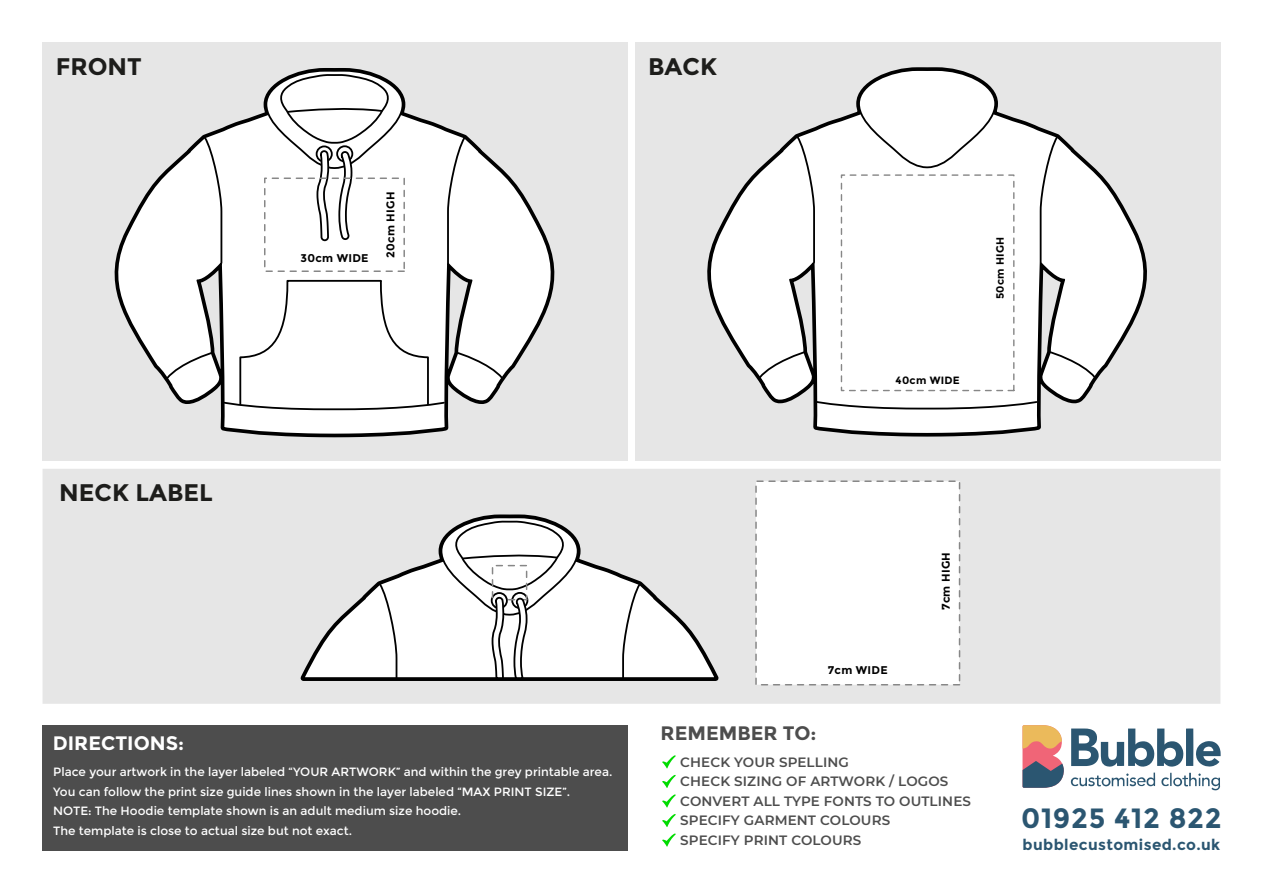
<style>
.page{position:relative;width:1263px;height:893px;background:#fff}
.page>*{position:absolute;margin:0;border:0;box-sizing:border-box;transform-origin:0 0}
.t1{font:700 27.9px "Montserrat";letter-spacing:.025em;color:#2b5671}
.t2{font:700 24px "Montserrat";color:#1d1d1b}
.t3{font:700 19.5px "Montserrat";color:#fff}
.t4{font:700 19.5px "Montserrat";color:#4d4d4d}
.t5{font:700 15.15px "Montserrat";letter-spacing:.025em;color:#2b5671}
.t6{font:600 13.5px/19.5px "Montserrat";letter-spacing:.01em;color:#4d4d4d}
.t7{font:12px/19.5px "Montserrat";color:#fff}
.t8{font:700 11.25px "Montserrat";letter-spacing:.025em;color:#000}
.t9{font:700 10.5px "Montserrat";letter-spacing:.025em;color:#000}
</style>
<div class="page">
<div style="left:43px;top:43px;width:585px;height:418px;background:#e6e6e6"></div>
<div style="left:635px;top:43px;width:585px;height:418px;background:#e6e6e6"></div>
<div style="left:43px;top:469px;width:1177px;height:235px;background:#e6e6e6"></div>
<svg style="left:1071px;top:728px;width:149px;height:39px"></svg>
<svg style="left:1071px;top:773px;width:84px;height:14px"></svg>
<svg style="left:1161px;top:773px;width:59px;height:17px"></svg>
<svg style="left:1022px;top:725px;width:42px;height:63px;background:#b2887c"></svg>
<div style="left:43px;top:725px;width:585px;height:126px;background:#4d4d4d"></div>
<svg style="left:662px;top:755px;width:14px;height:13px"></svg>
<svg style="left:662px;top:775px;width:14px;height:13px"></svg>
<svg style="left:662px;top:794px;width:14px;height:14px"></svg>
<svg style="left:662px;top:814px;width:14px;height:13px"></svg>
<svg style="left:662px;top:833px;width:14px;height:14px"></svg>
<div style="left:95px;top:68px;width:471px;height:596px;background:#e6e6e6"></div>
<svg style="left:100px;top:107px;width:466px;height:400px"></svg>
<svg style="left:202px;top:135px;width:21px;height:130px;background:#e6e6e6"></svg>
<svg style="left:164px;top:351px;width:49px;height:30px"></svg>
<svg style="left:446px;top:135px;width:21px;height:130px;background:#e6e6e6"></svg>
<svg style="left:456px;top:351px;width:49px;height:30px"></svg>
<div style="left:223px;top:279px;width:223px;height:132px;background:#fff"></div>
<div style="left:264px;top:178px;width:141px;height:94px;border:2px dashed #878787"></div>
<div style="left:688px;top:67px;width:471px;height:597px;background:#e6e6e6"></div>
<svg style="left:693px;top:107px;width:466px;height:399px"></svg>
<svg style="left:795px;top:134px;width:21px;height:130px;background:#e6e6e6"></svg>
<svg style="left:757px;top:350px;width:49px;height:30px"></svg>
<svg style="left:1039px;top:134px;width:21px;height:130px;background:#e5e5e5"></svg>
<svg style="left:1048px;top:350px;width:50px;height:30px"></svg>
<svg style="left:857px;top:68px;width:140px;height:101px;background:#ebebeb"></svg>
<svg style="left:815px;top:400px;width:223px;height:10px;background:#cdcdcd"></svg>
<div style="left:841px;top:174px;width:173px;height:217px;border:1px dashed #878787"></div>
<svg style="left:264px;top:69px;width:140px;height:173px;background:#e3e3e3"></svg>
<div style="left:755px;top:480px;width:205px;height:205px;background:#fff;border:2px dashed #878787"></div>
<div style="left:294px;top:512px;width:429px;height:174px;background:#e6e6e6"></div>
<svg style="left:300px;top:554px;width:418px;height:127px"></svg>
<svg style="left:377px;top:582px;width:21px;height:98px"></svg>
<svg style="left:621px;top:582px;width:21px;height:98px"></svg>
<svg style="left:440px;top:515px;width:139px;height:189px"></svg>
<h2 class="t2" style="left:56px;top:52px;width:87px">FRONT</h2>
<h2 class="t2" style="left:648px;top:52px;width:70px">BACK</h2>
<h2 class="t2" style="left:59px;top:478px;width:155px">NECK LABEL</h2>
<p class="t8" style="left:300px;top:252px;width:70px">30cm WIDE</p>
<p class="t8" style="left:384px;top:258px;width:68px;rotate:-90deg">20cm HIGH</p>
<h3 class="t3" style="left:53px;top:732px;width:133px">DIRECTIONS:</h3>
<p class="t7" style="left:53px;top:762px;width:561px">Place your artwork in the layer labeled “YOUR ARTWORK” and within the grey printable area.<br>You can follow the print size guide lines shown in the layer labeled “MAX PRINT SIZE”.<br>NOTE: The Hoodie template shown is an adult medium size hoodie.<br>The template is close to actual size but not exact.</p>
<p class="t9" style="left:895px;top:374px;width:66px">40cm WIDE</p>
<p class="t9" style="left:994px;top:299px;width:64px;rotate:-90deg">50cm HIGH</p>
<p class="t8" style="left:828px;top:663px;width:61px">7cm WIDE</p>
<p class="t8" style="left:939px;top:610px;width:60px;rotate:-90deg">7cm HIGH</p>
<h3 class="t4" style="left:660px;top:721px;width:158px">REMEMBER TO:</h3>
<p class="t6" style="left:680px;top:752px;width:292px">CHECK YOUR SPELLING<br>CHECK SIZING OF ARTWORK / LOGOS<br>CONVERT ALL TYPE FONTS TO OUTLINES<br>SPECIFY GARMENT COLOURS<br>SPECIFY PRINT COLOURS</p>
<h1 class="t1" style="left:1021px;top:802px;width:202px">01925 412 822</h1>
<p class="t5" style="left:1022px;top:836px;width:199px">bubblecustomised.co.uk</p>
</div>
